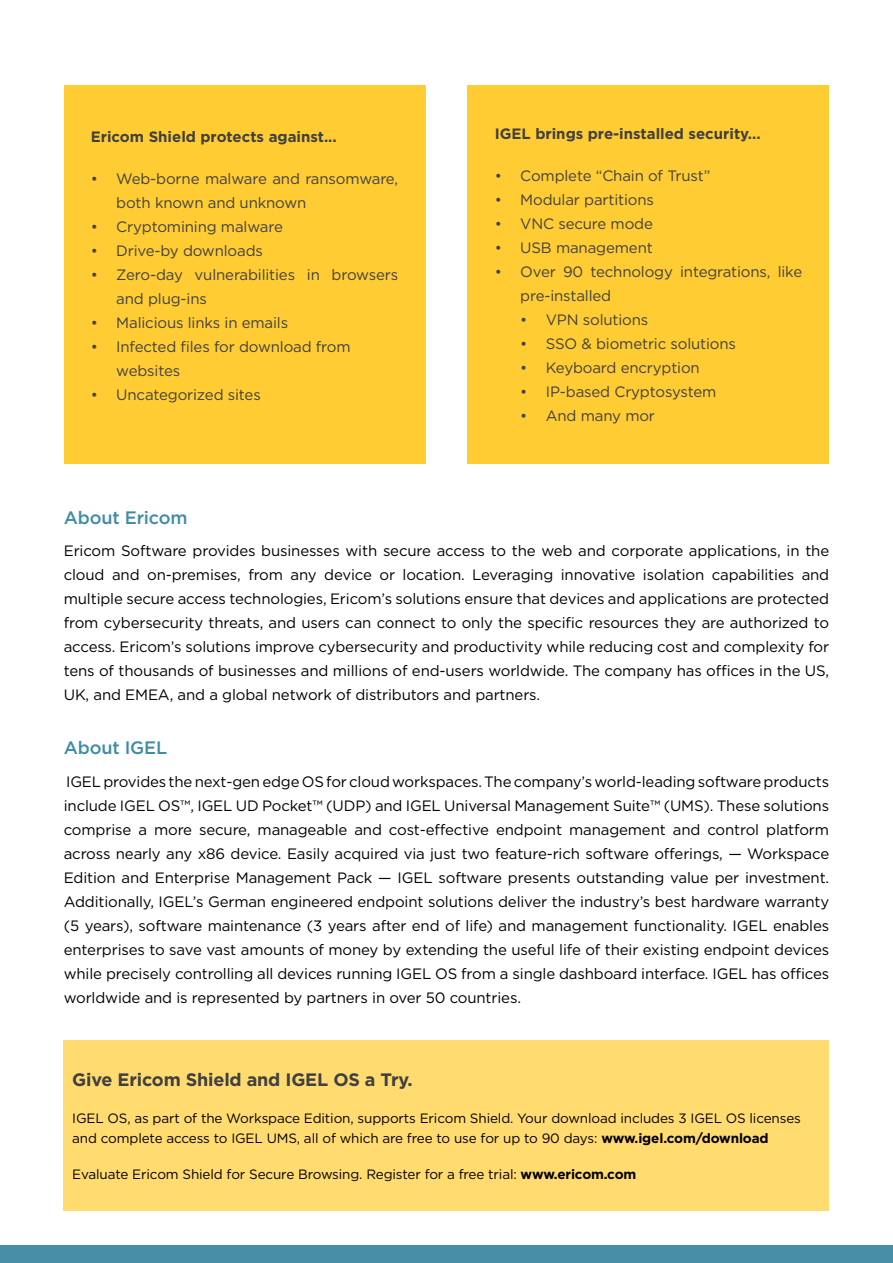
<style>
.page{position:relative;width:893px;height:1263px;background:#fff}
.page>*{position:absolute;margin:0;border:0;box-sizing:border-box;transform-origin:0 0}
.t1{font:700 18px "Gotham";letter-spacing:-.01em;color:#404040}
.t2{font:500 18px "Gotham";letter-spacing:-.01em;color:#3e8ca5}
.t3{font:15px/24px "Gotham";letter-spacing:-.01em;color:#000;text-align:justify}
.t4{font:15px/24px "Gotham";letter-spacing:-.01em;color:#404040}
.t5{font:700 15px "Gotham";color:#404040}
.t6{font:13.5px/19.5px "Gotham";letter-spacing:-.01em;color:#000}
.s1{font-weight:700}
</style>
<div class="page">
<div style="left:0;top:1246px;width:893px;height:17px;background:#488ea6"></div>
<div style="left:64px;top:85px;width:361px;height:378px;background:#fc3"></div>
<div style="left:468px;top:85px;width:361px;height:378px;background:#fc3"></div>
<div style="left:64px;top:1040px;width:765px;height:170px;background:#ffdb70"></div>
<p class="t5" style="left:91px;top:127px;width:248px">Ericom Shield protects against...</p>
<p class="t4" style="left:116px;top:166px;width:283px;text-indent:-26px">• Web-borne malware and ransomware, both known and unknown</p>
<p class="t4" style="left:91px;top:214px;width:194px">• Cryptomining malware</p>
<p class="t4" style="left:91px;top:238px;width:174px">• Drive-by downloads</p>
<p class="t4" style="left:116px;top:262px;width:283px;text-indent:-26px">• Zero-day vulnerabilities in browsers and plug-ins</p>
<p class="t4" style="left:91px;top:310px;width:199px">• Malicious links in emails</p>
<p class="t4" style="left:116px;top:334px;width:236px;text-indent:-26px">• Infected files for download from websites</p>
<p class="t4" style="left:91px;top:382px;width:172px">• Uncategorized sites</p>
<p class="t5" style="left:495px;top:124px;width:268px">IGEL brings pre-installed security...</p>
<p class="t4" style="left:495px;top:163px;width:217px">• Complete “Chain of Trust”</p>
<p class="t4" style="left:495px;top:187px;width:161px">• Modular partitions</p>
<p class="t4" style="left:495px;top:211px;width:160px">• VNC secure mode</p>
<p class="t4" style="left:495px;top:235px;width:160px">• USB management</p>
<p class="t4" style="left:520px;top:259px;width:283px;text-indent:-26px">• Over 90 technology integrations, like pre-installed</p>
<p class="t4" style="left:520px;top:307px;width:130px">• VPN solutions</p>
<p class="t4" style="left:520px;top:331px;width:217px">• SSO &amp; biometric solutions</p>
<p class="t4" style="left:520px;top:355px;width:181px">• Keyboard encryption</p>
<p class="t4" style="left:520px;top:379px;width:198px">• IP-based Cryptosystem</p>
<p class="t4" style="left:520px;top:403px;width:136px">• And many mor</p>
<p class="t2" style="left:64px;top:506px;width:125px">About Ericom</p>
<p class="t3" style="left:64px;top:539px;width:767px">Ericom Software provides businesses with secure access to the web and corporate applications, in the cloud and on-premises, from any device or location. Leveraging innovative isolation capabilities and multiple secure access technologies, Ericom’s solutions ensure that devices and applications are protected from cybersecurity threats, and users can connect to only the specific resources they are authorized to access. Ericom’s solutions improve cybersecurity and productivity while reducing cost and complexity for tens of thousands of businesses and millions of end-users worldwide. The company has offices in the US, UK, and EMEA, and a global network of distributors and partners.</p>
<p class="t2" style="left:64px;top:736px;width:105px">About IGEL</p>
<p class="t3" style="left:64px;top:769px;width:767px">IGEL provides the next-gen edge OS for cloud workspaces. The company’s world-leading software products include IGEL OS™, IGEL UD Pocket™ (UDP) and IGEL Universal Management Suite™ (UMS). These solutions comprise a more secure, manageable and cost-effective endpoint management and control platform across nearly any x86 device. Easily acquired via just two feature-rich software offerings, — Workspace Edition and Enterprise Management Pack — IGEL software presents outstanding value per investment.<br>Additionally, IGEL’s German engineered endpoint solutions deliver the industry’s best hardware warranty (5 years), software maintenance (3 years after end of life) and management functionality. IGEL enables enterprises to save vast amounts of money by extending the useful life of their existing endpoint devices while precisely controlling all devices running IGEL OS from a single dashboard interface. IGEL has offices worldwide and is represented by partners in over 50 countries.</p>
<p class="t1" style="left:72px;top:1067px;width:342px">Give Ericom Shield and IGEL OS a Try.</p>
<p class="t6" style="left:72px;top:1108px;width:730px">IGEL OS, as part of the Workspace Edition, supports Ericom Shield. Your download includes 3 IGEL OS licenses and complete access to IGEL UMS, all of which are free to use for up to 90 days: <span class="s1">www.igel.com/download</span></p>
<p class="t6" style="left:72px;top:1164px;width:565px">Evaluate Ericom Shield for Secure Browsing. Register for a free trial: <span class="s1">www.ericom.com</span></p>
</div>
